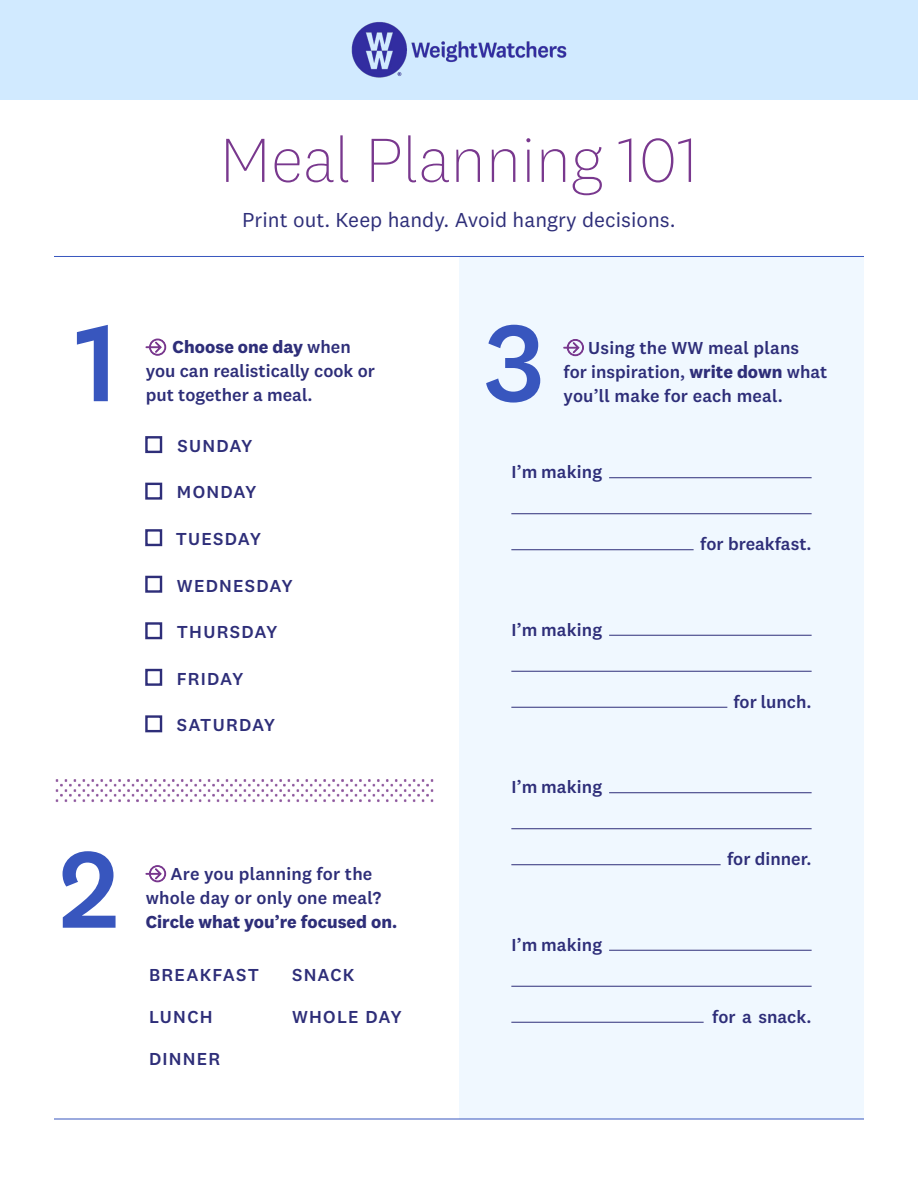
<style>
.page{position:relative;width:918px;height:1188px;background:#fff}
.page>*{position:absolute;margin:0;border:0;box-sizing:border-box;transform-origin:0 0}
.t1{font:500 112.5px "National 2";color:#3856be}
.t2{font:200 64.5px "National 2";color:#79388e}
.t3{font:21px "National 2";color:#2e2e79}
.PG2019_Folio{font:500 18px/24px "National 2";letter-spacing:.01em;color:#2e2e79}
.PG2019_Folio-2{font:500 18px "National 2";letter-spacing:.065em;color:#2e2e79}
.PG2019_Folio-3{font:500 18px "National 2";letter-spacing:.07em;color:#2e2e79}
.PG2019_Folio-4{font:500 18px "National 2";letter-spacing:.06em;color:#2e2e79}
.s1{font-weight:700}
</style>
<div class="page">
<div style="left:459px;top:256px;width:405px;height:862px;background:#f0f8ff"></div>
<div style="left:0;top:0;width:918px;height:99px;background:#d1eaff"></div>
<hr style="left:54px;top:256px;width:810px;height:1px;background:#3856be">
<hr style="left:54px;top:1119px;width:810px;height:1px;background:#3856be">
<svg style="left:145px;top:338px;width:21px;height:18px"></svg>
<svg style="left:146px;top:865px;width:20px;height:17px"></svg>
<svg style="left:563px;top:339px;width:21px;height:17px"></svg>
<hr style="left:609px;top:477px;width:203px;height:1px;background:#2e2e79">
<hr style="left:511px;top:513px;width:301px;height:1px;background:#2e2e79">
<hr style="left:511px;top:549px;width:183px;height:1px;background:#2e2e79">
<hr style="left:609px;top:635px;width:203px;height:1px;background:#2e2e79">
<hr style="left:511px;top:671px;width:301px;height:1px;background:#2e2e79">
<hr style="left:511px;top:707px;width:216px;height:1px;background:#2e2e79">
<hr style="left:609px;top:792px;width:203px;height:1px;background:#2e2e79">
<hr style="left:511px;top:828px;width:301px;height:1px;background:#2e2e79">
<hr style="left:511px;top:864px;width:210px;height:1px;background:#2e2e79">
<hr style="left:609px;top:950px;width:203px;height:1px;background:#2e2e79">
<hr style="left:511px;top:986px;width:301px;height:1px;background:#2e2e79">
<hr style="left:511px;top:1022px;width:193px;height:1px;background:#2e2e79">
<img style="left:55px;top:780px;width:379px;height:22px">
<img style="left:351px;top:22px;width:216px;height:56px">
<p class="t2" style="left:219px;top:124px;width:481px">Meal Planning 101</p>
<p class="t3" style="left:242px;top:207px;width:435px">Print out. Keep handy. Avoid hangry decisions.</p>
<p class="t1" style="left:75px;top:294px;width:44px">1</p>
<p class="PG2019_Folio" style="left:146px;top:335px;width:231px;text-indent:27px"><span class="s1">Choose one day</span> when you can realistically cook or put together a meal.</p>
<p class="PG2019_Folio" style="left:146px;top:434px;width:108px">■ SUNDAY</p>
<p class="PG2019_Folio" style="left:146px;top:480px;width:112px">■ MONDAY</p>
<p class="PG2019_Folio-2" style="left:146px;top:528px;width:117px">■ TUESDAY</p>
<p class="PG2019_Folio-2" style="left:146px;top:574px;width:149px">■ WEDNESDAY</p>
<p class="PG2019_Folio-3" style="left:146px;top:621px;width:133px">■ THURSDAY</p>
<p class="PG2019_Folio" style="left:146px;top:666px;width:99px">■ FRIDAY</p>
<p class="PG2019_Folio-4" style="left:146px;top:714px;width:131px">■ SATURDAY</p>
<p class="t1" style="left:58px;top:821px;width:61px">2</p>
<p class="PG2019_Folio" style="left:146px;top:861px;width:253px;text-indent:25px">Are you planning for the whole day or only one meal?<br><span class="s1">Circle what you’re focused on.</span></p>
<p class="PG2019_Folio-3" style="left:149px;top:964px;width:112px">BREAKFAST</p>
<p class="PG2019_Folio" style="left:149px;top:1004px;width:65px">LUNCH</p>
<p class="PG2019_Folio" style="left:149px;top:1046px;width:73px">DINNER</p>
<p class="PG2019_Folio" style="left:292px;top:962px;width:64px">SNACK</p>
<p class="PG2019_Folio-4" style="left:292px;top:1006px;width:111px">WHOLE DAY</p>
<p class="t1" style="left:484px;top:294px;width:62px">3</p>
<p class="PG2019_Folio" style="left:564px;top:335px;width:265px;text-indent:25px">Using the WW meal plans<br>for inspiration, <span class="s1">write down</span> what you’ll make for each meal.</p>
<p class="PG2019_Folio" style="left:511px;top:460px;width:92px">I’m making</p>
<p class="PG2019_Folio" style="left:511px;top:617px;width:92px">I’m making</p>
<p class="PG2019_Folio" style="left:511px;top:775px;width:92px">I’m making</p>
<p class="PG2019_Folio" style="left:511px;top:932px;width:92px">I’m making</p>
<p class="PG2019_Folio" style="left:700px;top:532px;width:113px">for breakfast.</p>
<p class="PG2019_Folio" style="left:733px;top:689px;width:80px">for lunch.</p>
<p class="PG2019_Folio" style="left:727px;top:847px;width:86px">for dinner.</p>
<p class="PG2019_Folio" style="left:712px;top:1004px;width:101px">for a snack.</p>
</div>
